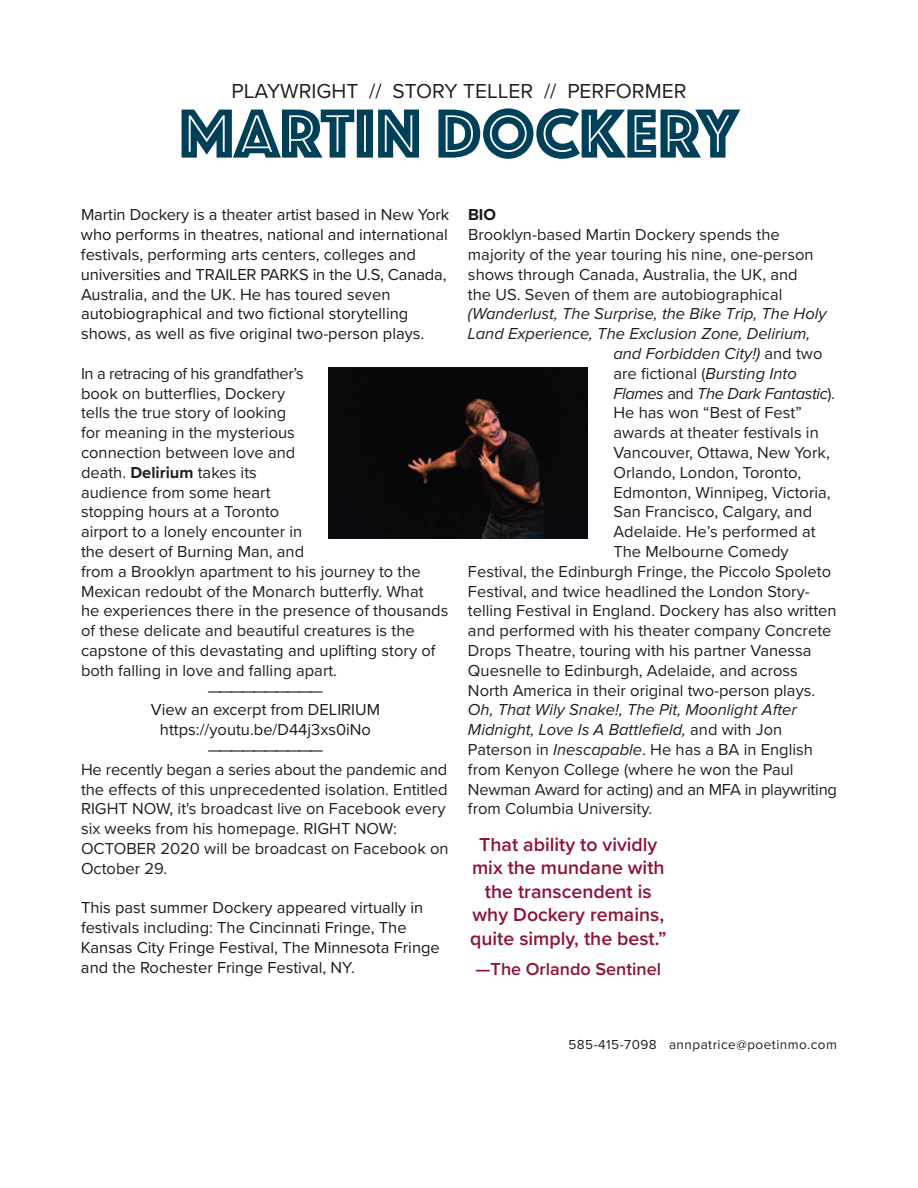
<style>
.page{position:relative;width:918px;height:1188px;background:#fff}
.page>*{position:absolute;margin:0;border:0;box-sizing:border-box;transform-origin:0 0}
.t1{font:72px "Phosphate Inline";color:#004159}
.t2{font:21px "Proxima Nova";color:#231f20}
.t3{font:600 19.5px/23.4px "Proxima Nova";color:#8e1433;text-align:center}
.t4{font:600 18px "Proxima Nova";color:#8e1433}
.t5{font:16.5px/19.8px "Proxima Nova";color:#231f20}
.t6{font:16.5px/19.8px "Proxima Nova";color:#1f1a19}
.t7{font:italic 16.5px "Proxima Nova";color:#231f20}
.t8{font:italic 16.5px "Proxima Nova";letter-spacing:-.025em;color:#231f20}
.t9{font:700 16.5px "Proxima Nova";color:#1f1a19}
.t10{font:13.5px "Proxima Nova";letter-spacing:.035em;color:#231f20}
.s1{font-weight:700}
.s2{font-style:normal}
.s3{font-style:italic}
.s4{color:#004159}
</style>
<div class="page">
<img style="left:329px;top:368px;width:259px;height:171px">
<p class="t2" style="left:232px;top:81px;width:456px">PLAYWRiGHT // STORY TELLER // PERFORMER</p>
<h1 class="t1" style="left:179px;top:82px;width:561px">MARTIN DOCKERY</h1>
<p class="t6" style="left:81px;top:206px;width:370px">Martin Dockery is a theater artist based in new York who performs in theatres, national and international festivals, performing arts centers, colleges and universities and TRAiLER PARKS in the U.S, Canada, Australia, and the UK. He has toured seven autobiographical and two fictional storytelling shows, as well as five original two-person plays.</p>
<p class="t5" style="left:81px;top:364px;width:369px">in a retracing of his grandfather’s<br>book on butterflies, Dockery<br>tells the true story of looking<br>for meaning in the mysterious<br>connection between love and<br>death. <span class="s1">Delirium</span> takes its<br>audience from some heart<br>stopping hours at a Toronto<br>airport to a lonely encounter in<br>the desert of Burning Man, and<br>from a Brooklyn apartment to his journey to the Mexican redoubt of the Monarch butterfly. What<br>he experiences there in the presence of thousands of these delicate and beautiful creatures is the capstone of this devastating and uplifting story of both falling in love and falling apart.</p>
<p class="t6" style="left:151px;top:681px;width:231px;text-align:center">——————————<br>View an excerpt from DELiRiUM https://youtu.be/D44j3xs0ino ——————————</p>
<p class="t5" style="left:81px;top:760px;width:369px">He recently began a series about the pandemic and the effects of this unprecedented isolation. Entitled RiGHT nOW, it's broadcast live on Facebook every six weeks from his homepage. RiGHT nOW:<br>OCTOBER 2020 will be broadcast on Facebook on October 29.</p>
<p class="t6" style="left:81px;top:899px;width:360px">This past summer Dockery appeared virtually in festivals including: The Cincinnati Fringe, The Kansas City Fringe Festival, The Minnesota Fringe and the Rochester Fringe Festival, nY.</p>
<p class="t9" style="left:468px;top:207px;width:30px">BIO</p>
<p class="t5" style="left:468px;top:225px;width:347px">Brooklyn-based Martin Dockery spends the majority of the year touring his nine, one-person shows through Canada, Australia, the UK, and the US. Seven of them are autobiographical</p>
<p class="t7" style="left:468px;top:308px;width:360px">(Wanderlust, The Surprise, the Bike Trip, The Holy</p>
<p class="t7" style="left:468px;top:328px;width:344px">Land Experience, The Exclusion Zone, Delirium,</p>
<p class="t7" style="left:613px;top:348px;width:211px">and Forbidden City!) <span class="s2">and two</span></p>
<p class="t5" style="left:613px;top:364px;width:185px">are fictional (<span class="s3">Bursting Into</span></p>
<p class="t8" style="left:613px;top:388px;width:223px">Flames <span class="s2">and</span> The Dark Fantastic<span class="s2">).</span></p>
<p class="t5" style="left:613px;top:404px;width:190px">He has won “Best of Fest”</p>
<p class="t5" style="left:613px;top:423px;width:207px">awards at theater festivals in</p>
<p class="t5" style="left:613px;top:443px;width:218px">Vancouver, Ottawa, new York,</p>
<p class="t5" style="left:613px;top:463px;width:189px">Orlando, London, Toronto,</p>
<p class="t5" style="left:613px;top:483px;width:219px">Edmonton, Winnipeg, Victoria,</p>
<p class="t5" style="left:613px;top:503px;width:200px">San Francisco, Calgary, and</p>
<p class="t5" style="left:613px;top:522px;width:204px">Adelaide. He’s performed at</p>
<p class="t5" style="left:613px;top:542px;width:177px">The Melbourne Comedy</p>
<p class="t5" style="left:468px;top:562px;width:365px">Festival, the Edinburgh Fringe, the Piccolo Spoleto</p>
<p class="t5" style="left:468px;top:582px;width:343px">Festival, and twice headlined the London Story-</p>
<p class="t5" style="left:468px;top:602px;width:370px">telling Festival in England. Dockery has also written</p>
<p class="t5" style="left:468px;top:621px;width:365px">and performed with his theater company Concrete</p>
<p class="t5" style="left:468px;top:641px;width:345px">Drops Theatre, touring with his partner Vanessa</p>
<p class="t5" style="left:468px;top:661px;width:331px">Quesnelle to Edinburgh, Adelaide, and across</p>
<p class="t5" style="left:468px;top:681px;width:349px">north America in their original two-person plays.</p>
<p class="t5" style="left:468px;top:701px;width:370px"><span class="s3">Oh, That Wily Snake!, The Pit, Moonlight After Midnight, Love Is A Battlefield,</span> and with jon Paterson in <span class="s3">Inescapable</span>. He has a BA in English from Kenyon College (where he won the Paul newman Award for acting) and an MFA in playwriting from Columbia University<span class="s4">.</span></p>
<p class="t3" style="left:470px;top:834px;width:198px">That ability to vividly mix the mundane with the transcendent is why Dockery remains, quite simply, the best.”</p>
<p class="t4" style="left:476px;top:960px;width:187px">—The Orlando Sentinel</p>
<p class="t10" style="left:569px;top:1038px;width:270px">585-415-7098 annpatrice@poetinmo.com</p>
</div>
